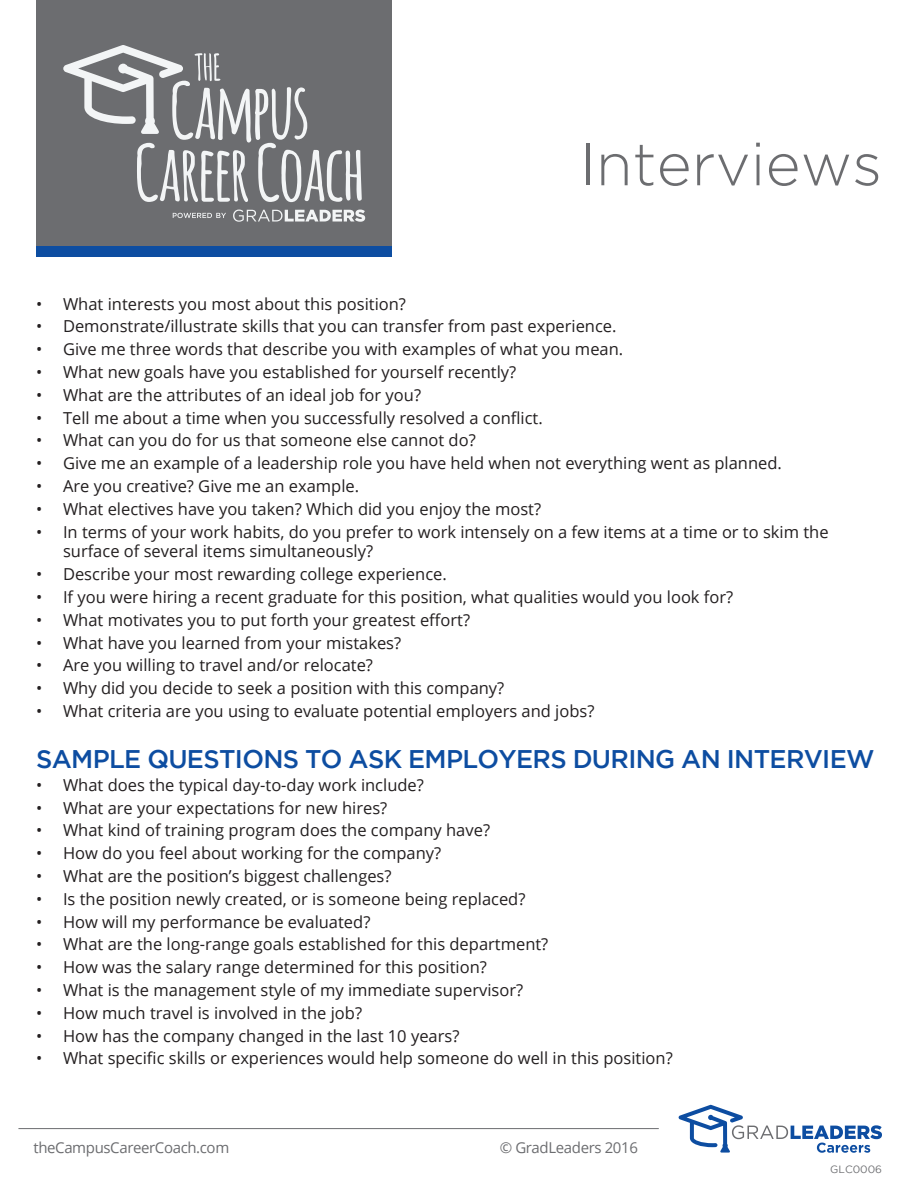
<style>
.page{position:relative;width:918px;height:1188px;background:#fff}
.page>*{position:absolute;margin:0;border:0;box-sizing:border-box;transform-origin:0 0}
.t1{font:300 60px "Gotham";color:#6c6d70}
.Sub_Head{font:500 25.5px "Gotham";letter-spacing:-.025em;color:#0d4da1}
.t2{font:16.5px/19.8px "Open Sans";color:#231f20}
.t3{font:15px "Open Sans";letter-spacing:-.025em;color:#6c6d70}
.t4{font:10.5px "Gotham";color:#6c6d70}
</style>
<div class="page">
<div style="left:36px;top:0;width:356px;height:246px;background:#6c6d70"></div>
<div style="left:36px;top:246px;width:356px;height:10px;background:#0d4da1"></div>
<hr style="left:18px;top:1128px;width:641px;height:1px;background:#6c6d70">
<svg style="left:233px;top:210px;width:132px;height:12px"></svg>
<svg style="left:173px;top:213px;width:53px;height:5px"></svg>
<svg style="left:63px;top:45px;width:299px;height:157px"></svg>
<svg style="left:679px;top:1105px;width:203px;height:48px"></svg>
<h1 class="t1" style="left:579px;top:131px;width:304px">Interviews</h1>
<p class="t2" style="left:36px;top:293px;width:372px">• What interests you most about this position?</p>
<p class="t2" style="left:36px;top:316px;width:582px">• Demonstrate/illustrate skills that you can transfer from past experience.</p>
<p class="t2" style="left:36px;top:339px;width:589px">• Give me three words that describe you with examples of what you mean.</p>
<p class="t2" style="left:36px;top:362px;width:482px">• What new goals have you established for yourself recently?</p>
<p class="t2" style="left:36px;top:385px;width:387px">• What are the attributes of an ideal job for you?</p>
<p class="t2" style="left:36px;top:407px;width:508px">• Tell me about a time when you successfully resolved a conflict.</p>
<p class="t2" style="left:36px;top:430px;width:441px">• What can you do for us that someone else cannot do?</p>
<p class="t2" style="left:36px;top:453px;width:747px">• Give me an example of a leadership role you have held when not everything went as planned.</p>
<p class="t2" style="left:36px;top:476px;width:325px">• Are you creative? Give me an example.</p>
<p class="t2" style="left:36px;top:499px;width:507px">• What electives have you taken? Which did you enjoy the most?</p>
<p class="t2" style="left:63px;top:521px;width:767px;text-indent:-27px">• In terms of your work habits, do you prefer to work intensely on a few items at a time or to skim the surface of several items simultaneously?</p>
<p class="t2" style="left:36px;top:564px;width:412px">• Describe your most rewarding college experience.</p>
<p class="t2" style="left:36px;top:587px;width:699px">• If you were hiring a recent graduate for this position, what qualities would you look for?</p>
<p class="t2" style="left:36px;top:610px;width:436px">• What motivates you to put forth your greatest effort?</p>
<p class="t2" style="left:36px;top:632px;width:367px">• What have you learned from your mistakes?</p>
<p class="t2" style="left:36px;top:655px;width:339px">• Are you willing to travel and/or relocate?</p>
<p class="t2" style="left:36px;top:678px;width:470px">• Why did you decide to seek a position with this company?</p>
<p class="t2" style="left:36px;top:701px;width:560px">• What criteria are you using to evaluate potential employers and jobs?</p>
<p class="Sub_Head" style="left:36px;top:745px;width:840px">SAMPLE QUESTIONS TO ASK EMPLOYERS DURING AN INTERVIEW</p>
<p class="t2" style="left:36px;top:775px;width:389px">• What does the typical day-to-day work include?</p>
<p class="t2" style="left:36px;top:797px;width:353px">• What are your expectations for new hires?</p>
<p class="t2" style="left:36px;top:820px;width:456px">• What kind of training program does the company have?</p>
<p class="t2" style="left:36px;top:843px;width:407px">• How do you feel about working for the company?</p>
<p class="t2" style="left:36px;top:866px;width:357px">• What are the position’s biggest challenges?</p>
<p class="t2" style="left:36px;top:889px;width:491px">• Is the position newly created, or is someone being replaced?</p>
<p class="t2" style="left:36px;top:911px;width:336px">• How will my performance be evaluated?</p>
<p class="t2" style="left:36px;top:934px;width:514px">• What are the long-range goals established for this department?</p>
<p class="t2" style="left:36px;top:957px;width:452px">• How was the salary range determined for this position?</p>
<p class="t2" style="left:36px;top:980px;width:489px">• What is the management style of my immediate supervisor?</p>
<p class="t2" style="left:36px;top:1003px;width:328px">• How much travel is involved in the job?</p>
<p class="t2" style="left:36px;top:1025px;width:425px">• How has the company changed in the last 10 years?</p>
<p class="t2" style="left:36px;top:1048px;width:638px">• What specific skills or experiences would help someone do well in this position?</p>
<p class="t3" style="left:33px;top:1138px;width:197px">theCampusCareerCoach.com</p>
<p class="t3" style="left:500px;top:1138px;width:140px">© GradLeaders 2016</p>
<p class="t4" style="left:830px;top:1164px;width:53px">GLC0006</p>
</div>
